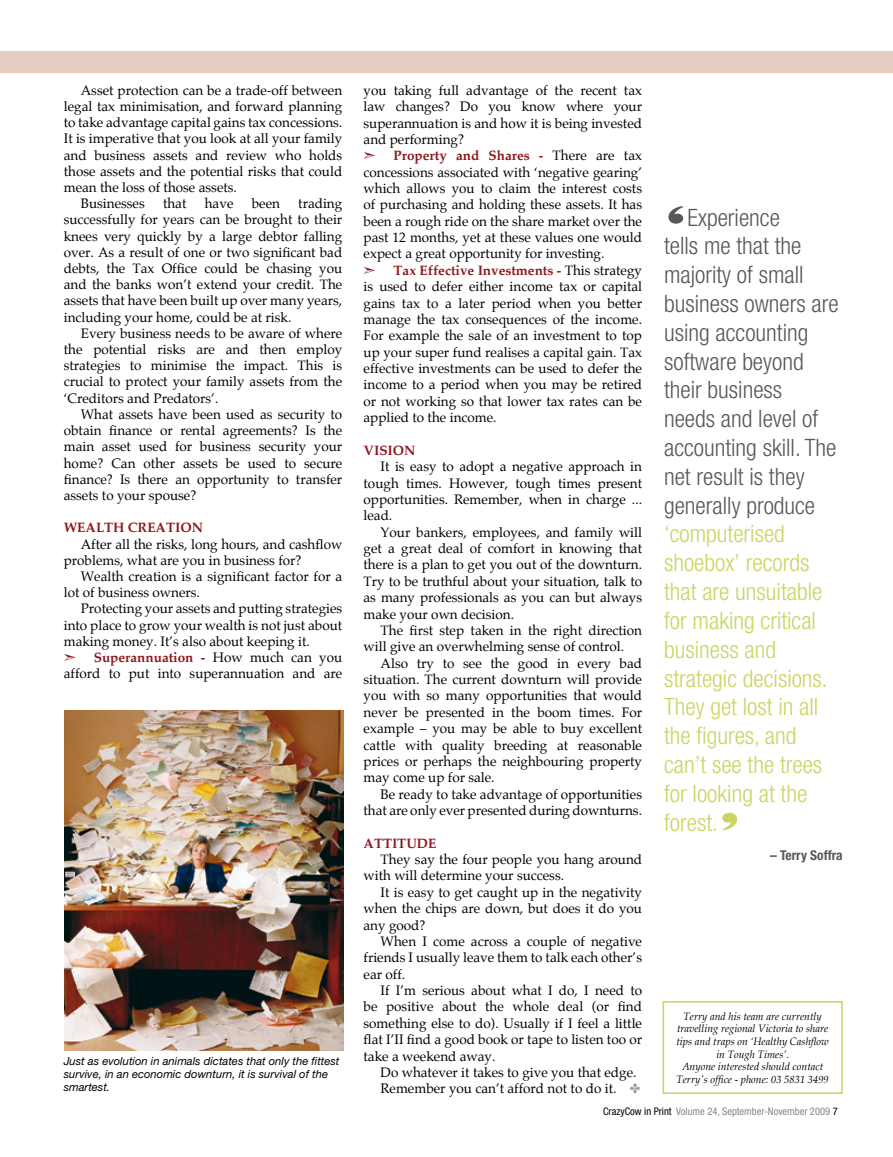
<style>
.page{position:relative;width:893px;height:1157px;background:#fff}
.page>*{position:absolute;margin:0;border:0;box-sizing:border-box;transform-origin:0 0}
.t1{font:54px "Latin Wide";color:#58585a}
.t2{font:54px "Latin Wide";color:#cbd463}
.t3{font:300 condensed 24px/28.8px "Helvetica Neue";color:#58585a}
.t4{font:300 condensed 24px/28.8px "Helvetica Neue";color:#cbd463}
.t5{font:13.5px/16.4px "Palatino";color:#000;text-align:justify}
.t6{font:700 13.5px "Palatino";color:#8d161b}
.t7{font:700 condensed 13.5px "Helvetica Neue";color:#58585a}
.t8{font:italic 11.25px/12.8px "Helvetica Neue";color:#000}
.t9{font:italic 10.5px/12.6px "Palatino";color:#000;text-align:center}
.t10{font:condensed 10.5px "Helvetica Neue";color:#87888a}
.s1{font-weight:700;color:#8d161b}
.s2{color:#9c9e9f}
.s3{color:#000}
</style>
<div class="page">
<img style="left:65px;top:710px;width:278px;height:340px">
<div style="left:0;top:51px;width:893px;height:21px;background:#e5ccc0"></div>
<div style="left:663px;top:1001px;width:180px;height:93px;border:2px solid #cbd463"></div>
<p class="t5" style="left:81px;top:82px;width:263px">Asset protection can be a trade-off between</p>
<p class="t5" style="left:64px;top:98px;width:280px">legal tax minimisation, and forward planning</p>
<p class="t5" style="left:64px;top:115px;width:280px">to take advantage capital gains tax concessions.</p>
<p class="t5" style="left:64px;top:131px;width:280px">It is imperative that you look at all your family</p>
<p class="t5" style="left:64px;top:147px;width:280px">and business assets and review who holds</p>
<p class="t5" style="left:64px;top:163px;width:280px">those assets and the potential risks that could</p>
<p class="t5" style="left:64px;top:179px;width:175px">mean the loss of those assets.</p>
<p class="t5" style="left:81px;top:196px;width:66px">Businesses</p>
<p class="t5" style="left:163px;top:196px;width:25px">that</p>
<p class="t5" style="left:205px;top:196px;width:30px">have</p>
<p class="t5" style="left:252px;top:196px;width:30px">been</p>
<p class="t5" style="left:64px;top:196px;width:280px;text-indent:234px">trading successfully for years can be brought to their knees very quickly by a large debtor falling over. As a result of one or two significant bad debts, the Tax Office could be chasing you and the banks won’t extend your credit. The assets that have been built up over many years, including your home, could be at risk.</p>
<p class="t5" style="left:64px;top:325px;width:280px;text-indent:17px">Every business needs to be aware of where the potential risks are and then employ strategies to minimise the impact. This is crucial to protect your family assets from the ‘Creditors and Predators’.</p>
<p class="t5" style="left:64px;top:406px;width:280px;text-indent:17px">What assets have been used as security to obtain finance or rental agreements? Is the main asset used for business security your home? Can other assets be used to secure finance? Is there an opportunity to transfer assets to your spouse?</p>
<p class="t6" style="left:64px;top:520px;width:141px">Wealth creation</p>
<p class="t5" style="left:64px;top:536px;width:280px;text-indent:17px">After all the risks, long hours, and cashflow problems, what are you in business for?</p>
<p class="t5" style="left:64px;top:568px;width:280px;text-indent:17px">Wealth creation is a significant factor for a lot of business owners.</p>
<p class="t5" style="left:64px;top:601px;width:280px;text-indent:17px">Protecting your assets and putting strategies into place to grow your wealth is not just about making money. It’s also about keeping it.</p>
<p class="t5" style="left:64px;top:649px;width:280px;text-align:right"><span class="s1">Superannuation -</span> How much can you afford to put into superannuation and are</p>
<p class="t8" style="left:64px;top:1054px;width:277px">Just as evolution in animals dictates that only the fittest survive, in an economic downturn, it is survival of the smartest.</p>
<p class="t5" style="left:364px;top:82px;width:280px">you taking full advantage of the recent tax law changes? Do you know where your superannuation is and how it is being invested and performing?</p>
<p class="t5" style="left:364px;top:148px;width:280px;text-indent:30px"><span class="s1">Property and Shares -</span> There are tax concessions associated with ‘negative gearing’ which allows you to claim the interest costs of purchasing and holding these assets. It has been a rough ride on the share market over the past 12 months, yet at these values one would expect a great opportunity for investing.</p>
<p class="t5" style="left:364px;top:262px;width:280px;text-indent:30px"><span class="s1">Tax Effective Investments -</span> This strategy is used to defer either income tax or capital gains tax to a later period when you better manage the tax consequences of the income.<br>For example the sale of an investment to top up your super fund realises a capital gain. Tax effective investments can be used to defer the income to a period when you may be retired or not working so that lower tax rates can be applied to the income.</p>
<p class="t6" style="left:364px;top:442px;width:53px">Vision</p>
<p class="t5" style="left:364px;top:459px;width:280px;text-indent:17px">It is easy to adopt a negative approach in tough times. However, tough times present opportunities. Remember, when in charge ... lead.</p>
<p class="t5" style="left:364px;top:524px;width:280px;text-indent:17px">Your bankers, employees, and family will get a great deal of comfort in knowing that there is a plan to get you out of the downturn.<br>Try to be truthful about your situation, talk to as many professionals as you can but always make your own decision.</p>
<p class="t5" style="left:364px;top:622px;width:280px;text-indent:17px">The first step taken in the right direction will give an overwhelming sense of control.</p>
<p class="t5" style="left:364px;top:655px;width:280px;text-indent:17px">Also try to see the good in every bad situation. The current downturn will provide you with so many opportunities that would never be presented in the boom times. For example – you may be able to buy excellent cattle with quality breeding at reasonable prices or perhaps the neighbouring property may come up for sale.</p>
<p class="t5" style="left:364px;top:786px;width:280px;text-align:right">Be ready to take advantage of opportunities that are only ever presented during downturns.</p>
<p class="t6" style="left:364px;top:835px;width:74px">Attitude</p>
<p class="t5" style="left:364px;top:851px;width:280px;text-indent:17px">They say the four people you hang around with will determine your success.</p>
<p class="t5" style="left:364px;top:884px;width:280px;text-indent:17px">It is easy to get caught up in the negativity when the chips are down, but does it do you any good?</p>
<p class="t5" style="left:364px;top:933px;width:280px;text-indent:17px">When I come across a couple of negative friends I usually leave them to talk each other’s ear off.</p>
<p class="t5" style="left:364px;top:982px;width:280px;text-indent:17px">If I’m serious about what I do, I need to be positive about the whole deal (or find something else to do). Usually if I feel a little flat I’II find a good book or tape to listen too or take a weekend away.</p>
<p class="t5" style="left:381px;top:1064px;width:262px">Do whatever it takes to give you that edge.<br>Remember you can’t afford not to do it. <span class="s2">✤</span></p>
<h1 class="t1" style="left:664px;top:191px;width:25px">‘</h1>
<h2 class="t3" style="left:664px;top:202px;width:176px;text-indent:23px">Experience<br>tells me that the majority of small business owners are using accounting software beyond their business needs and level of accounting skill. The net result is they generally produce</h2>
<h2 class="t4" style="left:664px;top:519px;width:165px">‘computerised shoebox’ records that are unsuitable for making critical business and strategic decisions.<br>They get lost in all the figures, and can’t see the trees for looking at the forest.</h2>
<h1 class="t2" style="left:718px;top:798px;width:25px">’</h1>
<p class="t7" style="left:770px;top:847px;width:74px">– Terry Soffra</p>
<p class="t9" style="left:676px;top:1010px;width:154px">Terry and his team are currently travelling regional Victoria to share tips and traps on ‘Healthy Cashflow in Tough Times’.<br>Anyone interested should contact<br>Terry's office - phone: 03 5831 3499</p>
<p class="t10" style="left:603px;top:1105px;width:236px"><span class="s3">CrazyCow in Print</span> Volume 24, September-November 2009 <span class="s3">7</span></p>
</div>
